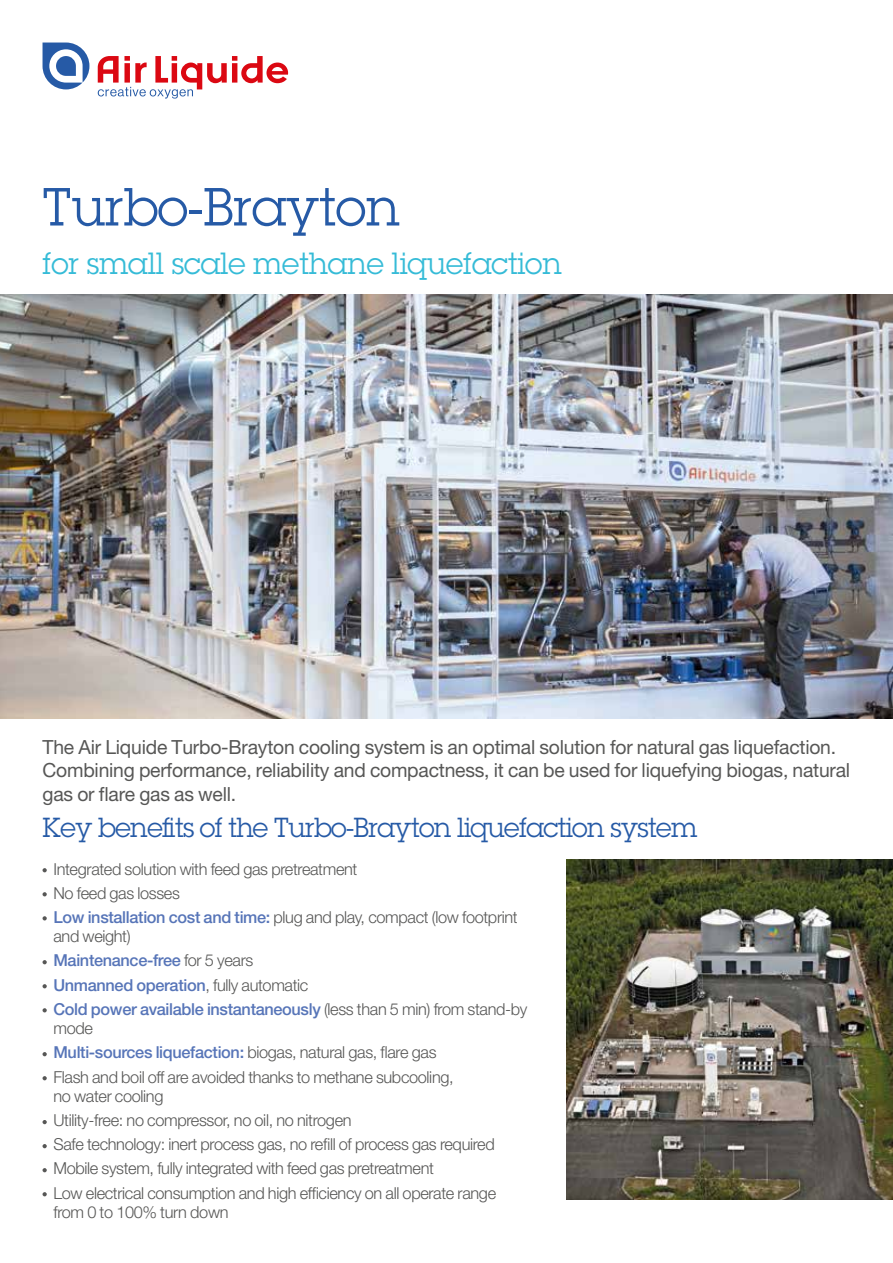
<style>
.page{position:relative;width:893px;height:1263px;background:#fff}
.page>*{position:absolute;margin:0;border:0;box-sizing:border-box;transform-origin:0 0}
.t1{font:52.5px "Lubalin Graph Std";color:#265aa6}
.t2{font:30px "Lubalin Graph Std";color:#35bbd7}
.t3{font:27px "Lubalin Graph Std";letter-spacing:-.02em;color:#265aa6}
.t4{font:19.5px/23.4px "Helvetica Neue LT Pro";letter-spacing:-.01em;color:#575756}
.t5{font:300 16.5px/24px "Helvetica Neue LT Pro";letter-spacing:-.02em;color:#575756}
.t6{font:500 16.5px/24px "Helvetica Neue LT Pro";letter-spacing:-.02em;color:#5775b8}
.s1{font-weight:500;color:#5775b8}
.s2{font-weight:300;color:#575756}
</style>
<div class="page">
<img style="left:0;top:294px;width:893px;height:425px">
<svg style="left:43px;top:43px;width:46px;height:46px"></svg>
<svg style="left:98px;top:56px;width:190px;height:43px"></svg>
<svg style="left:43px;top:868px;width:4px;height:4px"></svg>
<svg style="left:43px;top:892px;width:4px;height:4px"></svg>
<svg style="left:43px;top:916px;width:4px;height:4px"></svg>
<svg style="left:43px;top:960px;width:4px;height:4px"></svg>
<svg style="left:43px;top:984px;width:4px;height:4px"></svg>
<svg style="left:43px;top:1008px;width:4px;height:4px"></svg>
<svg style="left:43px;top:1052px;width:4px;height:4px"></svg>
<svg style="left:43px;top:1076px;width:4px;height:4px"></svg>
<svg style="left:43px;top:1120px;width:4px;height:4px"></svg>
<svg style="left:43px;top:1144px;width:4px;height:4px"></svg>
<svg style="left:43px;top:1168px;width:4px;height:4px"></svg>
<svg style="left:43px;top:1192px;width:4px;height:4px"></svg>
<img style="left:567px;top:859px;width:326px;height:341px">
<h1 class="t1" style="left:43px;top:174px;width:359px">Turbo-Brayton</h1>
<h2 class="t2" style="left:43px;top:245px;width:521px">for small scale methane liquefaction</h2>
<p class="t4" style="left:43px;top:735px;width:809px">The Air Liquide Turbo-Brayton cooling system is an optimal solution for natural gas liquefaction.<br>Combining performance, reliability and compactness, it can be used for liquefying biogas, natural gas or flare gas as well.</p>
<h3 class="t3" style="left:43px;top:810px;width:656px">Key benefits of the Turbo-Brayton liquefaction system</h3>
<p class="t5" style="left:53px;top:856px;width:466px">Integrated solution with feed gas pretreatment<br>No feed gas losses<br><span class="s1">Low installation cost and time:</span> plug and play, compact (low footprint</p>
<p class="t6" style="left:53px;top:924px;width:476px"><span class="s2">and weight)<br></span>Maintenance-free <span class="s2">for 5 years<br></span>Unmanned operation<span class="s2">, fully automatic<br></span>Cold power available instantaneously <span class="s2">(less than 5 min) from stand-by</span></p>
<p class="t5" style="left:53px;top:1016px;width:402px">mode<br><span class="s1">Multi-sources liquefaction:</span> biogas, natural gas, flare gas<br>Flash and boil off are avoided thanks to methane subcooling,</p>
<p class="t5" style="left:53px;top:1084px;width:444px">no water cooling<br>Utility-free: no compressor, no oil, no nitrogen<br>Safe technology: inert process gas, no refill of process gas required Mobile system, fully integrated with feed gas pretreatment<br>Low electrical consumption and high efficiency on all operate range</p>
<p class="t5" style="left:53px;top:1200px;width:177px">from 0 to 100% turn down</p>
</div>
